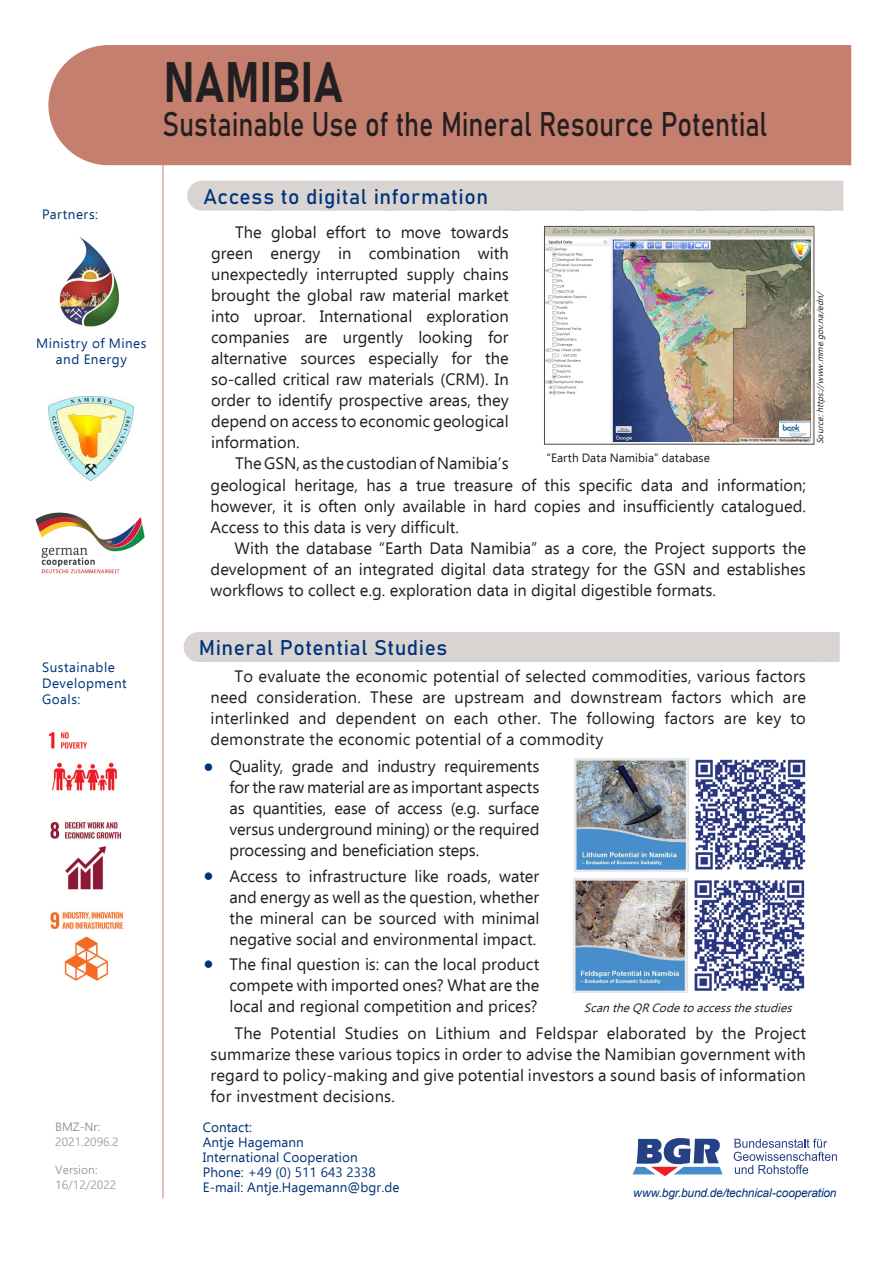
<style>
.page{position:relative;width:893px;height:1263px;background:#fff}
.page>*{position:absolute;margin:0;border:0;box-sizing:border-box;transform-origin:0 0}
.t1{font:56.25px "Bahnschrift";letter-spacing:.005em;color:#231f20;scale:.8 1}
.t2{font:33.75px "Bahnschrift";letter-spacing:-.005em;color:#231f20;scale:.8 1}
.Subheadline{font:21px "Bahnschrift";letter-spacing:.025em;color:#00347a}
.First_bloc_-_Intro{font:16.5px/21px "Ebrima";color:#231f20;text-align:justify}
.Contact{font:13.5px "Ebrima";letter-spacing:.005em;color:#00347a}
.Index_Info{font:13.5px/16.2px "Ebrima";letter-spacing:.035em;color:#00347a}
.Contact-2{font:13.5px/16.2px "Ebrima";letter-spacing:.035em;color:#00347a;text-align:center}
.t3{font:italic 12px "Arial";letter-spacing:-.02em;color:#00347a}
.t4{font:italic 12px "Ebrima";color:#231f20}
.Proj-num___Version{font:12px "Ebrima";color:#a0a1a5}
.t5{font:12px "Ebrima";color:#231f20}
.Proj-num___Version-2{font:12px "Ebrima";color:#939598}
.t6{font:italic 8.55px "Ebrima";color:#231f20}
.s1{font-size:30px;color:#00347a}
</style>
<div class="page">
<div style="left:48px;top:45px;width:803px;height:120px;background:#c47f6f"></div>
<img style="left:35px;top:501px;width:128px;height:87px">
<hr style="left:163px;top:165px;width:1px;height:1033px;background:#c47f6f">
<img style="left:50px;top:822px;width:71px;height:68px">
<img style="left:50px;top:912px;width:74px;height:69px">
<img style="left:48px;top:732px;width:69px;height:59px">
<svg style="left:734px;top:1138px;width:103px;height:36px"></svg>
<svg style="left:633px;top:1138px;width:90px;height:38px"></svg>
<img style="left:59px;top:237px;width:60px;height:90px">
<hr style="left:199px;top:632px;width:1px;height:30px;background:#d9d4d1">
<div style="left:215px;top:632px;width:610px;height:30px;background:#d9d4d1"></div>
<img style="left:574px;top:759px;width:232px;height:113px">
<img style="left:573px;top:879px;width:232px;height:113px">
<img style="left:48px;top:397px;width:85px;height:83px">
<hr style="left:202px;top:181px;width:1px;height:30px;background:#d9d4d1">
<div style="left:219px;top:181px;width:609px;height:30px;background:#d9d4d1"></div>
<img style="left:546px;top:228px;width:266px;height:214px">
<div style="left:544px;top:226px;width:270px;height:218px;border:1px solid #524a47"></div>
<h1 class="t1" style="left:163px;top:39px;width:226px">NAMIBIA</h1>
<h2 class="t2" style="left:163px;top:99px;width:757px">Sustainable Use of the Mineral Resource Potential</h2>
<p class="Index_Info" style="left:42px;top:206px;width:57px">Partners:</p>
<p class="Contact-2" style="left:36px;top:335px;width:112px">Ministry of Mines and Energy</p>
<p class="Index_Info" style="left:42px;top:658px;width:86px">Sustainable<br>Development<br>Goals:</p>
<p class="Proj-num___Version-2" style="left:55px;top:1118px;width:47px">BMZ-Nr:</p>
<p class="Proj-num___Version" style="left:55px;top:1132px;width:65px">2021.2096.2</p>
<p class="Proj-num___Version" style="left:55px;top:1161px;width:44px">Version:</p>
<p class="Proj-num___Version" style="left:55px;top:1176px;width:63px">16/12/2022</p>
<h1 class="Subheadline" style="left:204px;top:181px;width:286px">Access to digital information</h1>
<p class="First_bloc_-_Intro" style="left:211px;top:221px;width:299px;text-indent:24px">The global effort to move towards green energy in combination with unexpectedly interrupted supply chains brought the global raw material market into uproar. International exploration companies are urgently looking for alternative sources especially for the so-called critical raw materials (CRM). In order to identify prospective areas, they depend on access to economic geological information.</p>
<p class="First_bloc_-_Intro" style="left:235px;top:452px;width:275px">The GSN, as the custodian of Namibia’s</p>
<p class="t5" style="left:546px;top:448px;width:165px">“Earth Data Namibia” database</p>
<p class="First_bloc_-_Intro" style="left:211px;top:474px;width:597px">geological heritage, has a true treasure of this specific data and information; however, it is often only available in hard copies and insufficiently catalogued.<br>Access to this data is very difficult.</p>
<p class="First_bloc_-_Intro" style="left:211px;top:537px;width:597px;text-indent:24px">With the database “Earth Data Namibia” as a core, the Project supports the development of an integrated digital data strategy for the GSN and establishes workflows to collect e.g. exploration data in digital digestible formats.</p>
<p class="t6" style="left:814px;top:444px;width:156px;rotate:-90deg">Source:https://www.mme.gov.na/edn/</p>
<h1 class="Subheadline" style="left:199px;top:632px;width:250px">Mineral Potential Studies</h1>
<p class="First_bloc_-_Intro" style="left:211px;top:665px;width:597px;text-indent:24px">To evaluate the economic potential of selected commodities, various factors need consideration. These are upstream and downstream factors which are interlinked and dependent on each other. The following factors are key to demonstrate the economic potential of a commodity</p>
<p class="First_bloc_-_Intro" style="left:229px;top:755px;width:311px;text-indent:-27px"><span class="s1">•</span> Quality, grade and industry requirements for the raw material are as important aspects as quantities, ease of access (e.g. surface versus underground mining) or the required processing and beneficiation steps.</p>
<p class="First_bloc_-_Intro" style="left:229px;top:865px;width:311px;text-indent:-27px"><span class="s1">•</span> Access to infrastructure like roads, water and energy as well as the question, whether the mineral can be sourced with minimal negative social and environmental impact.</p>
<p class="First_bloc_-_Intro" style="left:229px;top:953px;width:311px;text-indent:-27px"><span class="s1">•</span> The final question is: can the local product compete with imported ones? What are the local and regional competition and prices?</p>
<p class="First_bloc_-_Intro" style="left:211px;top:1022px;width:597px;text-indent:24px">The Potential Studies on Lithium and Feldspar elaborated by the Project summarize these various topics in order to advise the Namibian government with regard to policy-making and give potential investors a sound basis of information for investment decisions.</p>
<p class="t4" style="left:584px;top:999px;width:214px">ScantheQRCodetoaccessthestudies</p>
<p class="Contact" style="left:203px;top:1117px;width:51px">Contact:</p>
<p class="Contact" style="left:203px;top:1132px;width:103px">Antje Hagemann</p>
<p class="Contact" style="left:203px;top:1147px;width:157px">International Cooperation</p>
<p class="Contact" style="left:203px;top:1162px;width:174px">Phone: +49 (0) 511 643 2338</p>
<p class="Contact" style="left:203px;top:1177px;width:198px">E-mail: Antje.Hagemann@bgr.de</p>
<p class="t3" style="left:633px;top:1185px;width:205px">www.bgr.bund.de/technical-cooperation</p>
</div>
